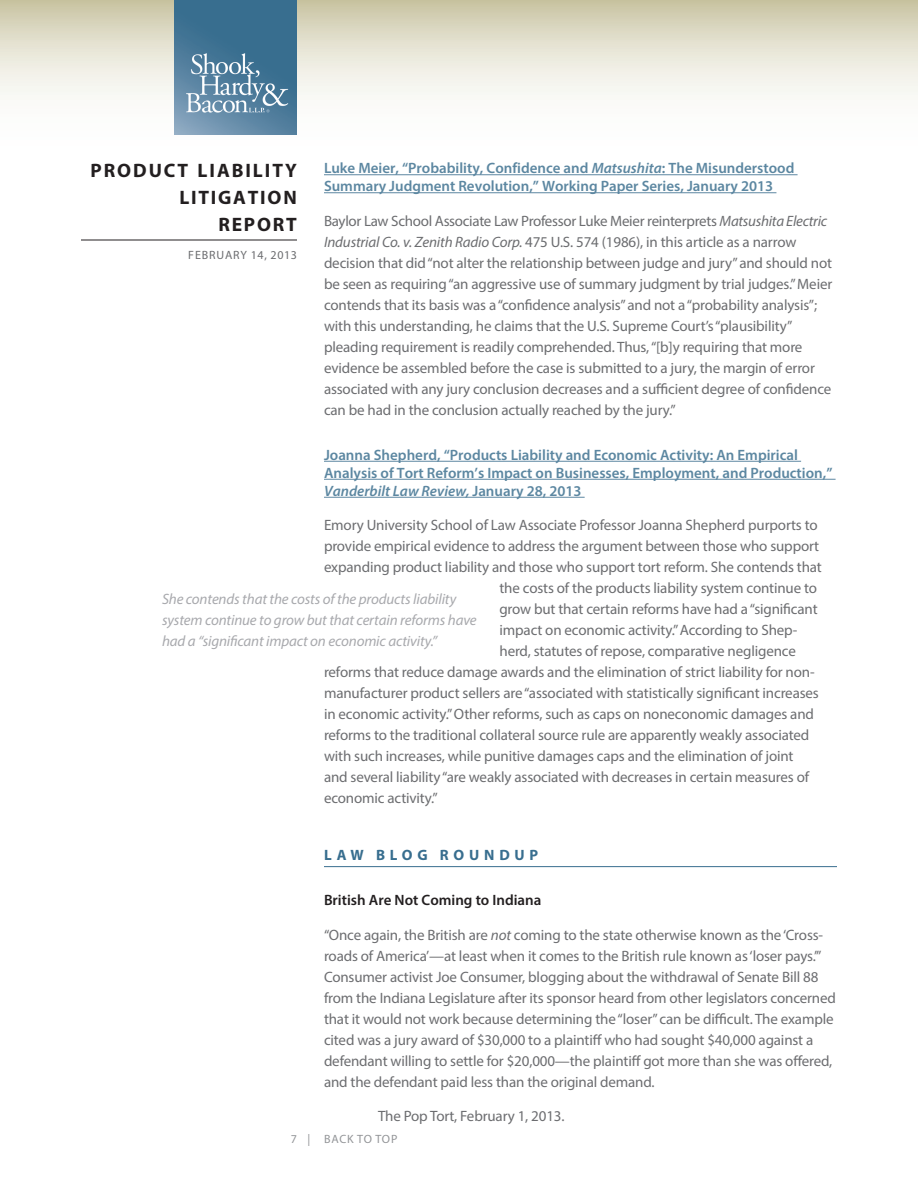
<style>
.page{position:relative;width:918px;height:1188px;background:#fff}
.page>*{position:absolute;margin:0;border:0;box-sizing:border-box;transform-origin:0 0}
.t1{font:700 19.5px/27px "Myriad Pro";letter-spacing:.095em;color:#231f20;text-align:right}
.Body{font:15px/21px "Myriad Pro";letter-spacing:-.01em;color:#6c6d70}
.Subhead{font:600 15px/18px "Myriad Pro";color:#5c87a1}
.PullQuote{font:italic 15px/21px "Myriad Pro";letter-spacing:-.01em;color:#a8a9ad}
.Subhead-2{font:600 15px "Myriad Pro";color:#231f20}
.Head{font:700 15px "Myriad Pro";letter-spacing:.32em;color:#386e8f}
.t2{font:12px "Myriad Pro";letter-spacing:.07em;color:#6c6d70}
.t3{font:12px "Myriad Pro";letter-spacing:.06em;color:#939598}
.s1{font-style:italic}
</style>
<div class="page">
<svg style="left:0;top:0;width:918px;height:176px"></svg>
<hr style="left:81px;top:240px;width:216px;height:1px;background:#231f20">
<img style="left:175px;top:0;width:122px;height:135px">
<hr style="left:324px;top:174px;width:474px;height:1px;background:#5c87a1">
<hr style="left:324px;top:192px;width:452px;height:1px;background:#5c87a1">
<hr style="left:324px;top:461px;width:477px;height:1px;background:#5c87a1">
<hr style="left:324px;top:479px;width:512px;height:1px;background:#5c87a1">
<hr style="left:324px;top:497px;width:261px;height:1px;background:#5c87a1">
<hr style="left:324px;top:866px;width:513px;height:1px;background:#386e8f">
<p class="Subhead" style="left:324px;top:159px;width:472px">Luke Meier, “Probability, Confidence and <span class="s1">Matsushita</span>: The Misunderstood<br>Summary Judgment Revolution,” Working Paper Series, January 2013</p>
<p class="Body" style="left:324px;top:210px;width:510px">Baylor Law School Associate Law Professor Luke Meier reinterprets <span class="s1">Matsushita Electric Industrial Co. v. Zenith Radio Corp.</span> 475 U.S. 574 (1986), in this article as a narrow decision that did “not alter the relationship between judge and jury” and should not be seen as requiring “an aggressive use of summary judgment by trial judges.” Meier contends that its basis was a “confidence analysis” and not a “probability analysis”; with this understanding, he claims that the U.S. Supreme Court’s “plausibility” pleading requirement is readily comprehended. Thus, “[b]y requiring that more evidence be assembled before the case is submitted to a jury, the margin of error associated with any jury conclusion decreases and a sufficient degree of confidence can be had in the conclusion actually reached by the jury.”</p>
<p class="Subhead" style="left:324px;top:445px;width:510px">Joanna Shepherd, “Products Liability and Economic Activity: An Empirical<br>Analysis of Tort Reform’s Impact on Businesses, Employment, and Production,”<br><span class="s1">Vanderbilt Law Review,</span> January 28, 2013</p>
<p class="Body" style="left:324px;top:514px;width:495px">Emory University School of Law Associate Professor Joanna Shepherd purports to</p>
<p class="Body" style="left:324px;top:535px;width:497px">provide empirical evidence to address the argument between those who support</p>
<p class="Body" style="left:324px;top:556px;width:499px">expanding product liability and those who support tort reform. She contends that</p>
<p class="Body" style="left:500px;top:577px;width:319px">the costs of the products liability system continue to</p>
<p class="Body" style="left:500px;top:598px;width:320px">grow but that certain reforms have had a “significant</p>
<p class="Body" style="left:500px;top:619px;width:299px">impact on economic activity.” According to Shep-</p>
<p class="Body" style="left:500px;top:640px;width:298px">herd, statutes of repose, comparative negligence</p>
<p class="Body" style="left:324px;top:661px;width:492px">reforms that reduce damage awards and the elimination of strict liability for non-</p>
<p class="Body" style="left:324px;top:682px;width:496px">manufacturer product sellers are “associated with statistically significant increases</p>
<p class="Body" style="left:324px;top:703px;width:492px">in economic activity.” Other reforms, such as caps on noneconomic damages and</p>
<p class="Body" style="left:324px;top:724px;width:487px">reforms to the traditional collateral source rule are apparently weakly associated</p>
<p class="Body" style="left:324px;top:745px;width:471px">with such increases, while punitive damages caps and the elimination of joint</p>
<p class="Body" style="left:324px;top:766px;width:487px">and several liability “are weakly associated with decreases in certain measures of</p>
<p class="Body" style="left:324px;top:787px;width:115px">economic activity.”</p>
<h1 class="t1" style="left:90px;top:156px;width:208px">PRODUCT LIABILITY<br>LITIGATION<br>REPORT</h1>
<p class="t2" style="left:188px;top:248px;width:110px">FEBRUARY 14, 2013</p>
<p class="PullQuote" style="left:162px;top:588px;width:316px">She contends that the costs of the products liability system continue to grow but that certain reforms have had a “significant impact on economic activity.”</p>
<p class="Head" style="left:324px;top:845px;width:216px">LAW BLOG ROUNDUP</p>
<p class="Subhead-2" style="left:324px;top:891px;width:219px">British Are Not Coming to Indiana</p>
<p class="Body" style="left:324px;top:924px;width:513px">“Once again, the British are <span class="s1">not</span> coming to the state otherwise known as the ‘Cross&shy;roads of America’—at least when it comes to the British rule known as ‘loser pays.’” Consumer activist Joe Consumer, blogging about the withdrawal of Senate Bill 88 from the Indiana Legislature after its sponsor heard from other legislators concerned that it would not work because determining the “loser” can be difficult. The example cited was a jury award of $30,000 to a plaintiff who had sought $40,000 against a defendant willing to settle for $20,000—the plaintiff got more than she was offered, and the defendant paid less than the original demand.</p>
<p class="Body" style="left:378px;top:1105px;width:188px">The Pop Tort, February 1, 2013.</p>
<p class="t3" style="left:291px;top:1132px;width:108px">7 | BACK TO TOP</p>
</div>
